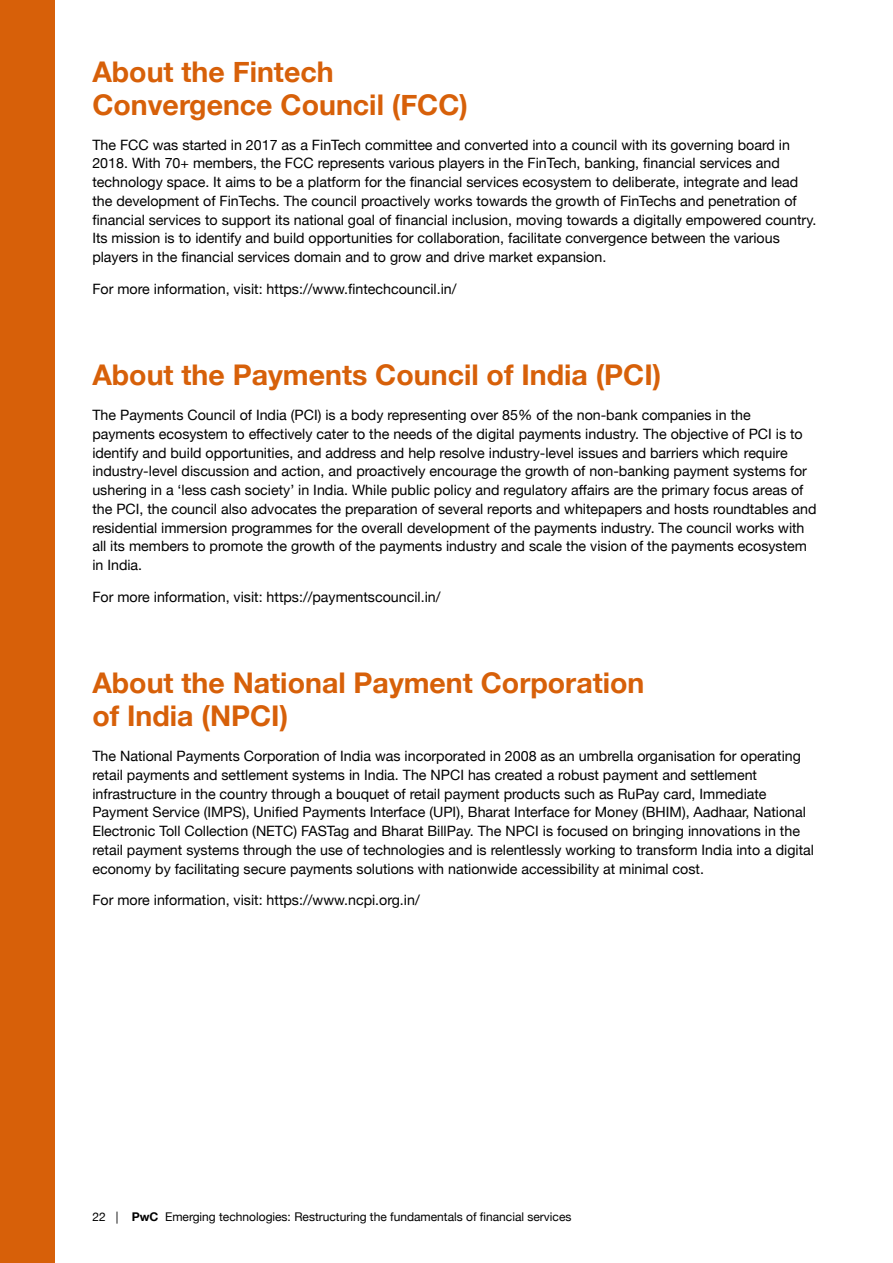
<style>
.page{position:relative;width:893px;height:1263px;background:#fff}
.page>*{position:absolute;margin:0;border:0;box-sizing:border-box;transform-origin:0 0}
.Sub-heading{font:700 28.5px/33px "Helvetica Neue";color:#d76009}
.Body{font:14.25px/18.8px "Helvetica Neue";color:#000}
.Body-2{font:12px "Helvetica Neue";color:#000}
.s1{font-weight:700}
</style>
<div class="page">
<div style="left:0;top:0;width:54px;height:1263px;background:#d76009"></div>
<p class="Sub-heading" style="left:92px;top:56px;width:377px">About the Fintech<br>Convergence Council (FCC)</p>
<p class="Body" style="left:92px;top:136px;width:725px">The FCC was started in 2017 as a FinTech committee and converted into a council with its governing board in 2018. With 70+ members, the FCC represents various players in the FinTech, banking, financial services and technology space. It aims to be a platform for the financial services ecosystem to deliberate, integrate and lead the development of FinTechs. The council proactively works towards the growth of FinTechs and penetration of financial services to support its national goal of financial inclusion, moving towards a digitally empowered country.<br>Its mission is to identify and build opportunities for collaboration, facilitate convergence between the various players in the financial services domain and to grow and drive market expansion.</p>
<p class="Body" style="left:92px;top:280px;width:366px">For more information, visit: https://www.fintechcouncil.in/</p>
<p class="Sub-heading" style="left:92px;top:359px;width:570px">About the Payments Council of India (PCI)</p>
<p class="Body" style="left:92px;top:406px;width:726px">The Payments Council of India (PCI) is a body representing over 85% of the non-bank companies in the payments ecosystem to effectively cater to the needs of the digital payments industry. The objective of PCI is to identify and build opportunities, and address and help resolve industry-level issues and barriers which require industry-level discussion and action, and proactively encourage the growth of non-banking payment systems for ushering in a ‘less cash society’ in India. While public policy and regulatory affairs are the primary focus areas of the PCI, the council also advocates the preparation of several reports and whitepapers and hosts roundtables and residential immersion programmes for the overall development of the payments industry. The council works with all its members to promote the growth of the payments industry and scale the vision of the payments ecosystem in India.</p>
<p class="Body" style="left:92px;top:588px;width:350px">For more information, visit: https://paymentscouncil.in/</p>
<p class="Sub-heading" style="left:92px;top:667px;width:554px">About the National Payment Corporation of India (NPCI)</p>
<p class="Body" style="left:92px;top:747px;width:723px">The National Payments Corporation of India was incorporated in 2008 as an umbrella organisation for operating retail payments and settlement systems in India. The NPCI has created a robust payment and settlement infrastructure in the country through a bouquet of retail payment products such as RuPay card, Immediate Payment Service (IMPS), Unified Payments Interface (UPI), Bharat Interface for Money (BHIM), Aadhaar, National Electronic Toll Collection (NETC) FASTag and Bharat BillPay. The NPCI is focused on bringing innovations in the retail payment systems through the use of technologies and is relentlessly working to transform India into a digital economy by facilitating secure payments solutions with nationwide accessibility at minimal cost.</p>
<p class="Body" style="left:92px;top:891px;width:329px">For more information, visit: https://www.ncpi.org.in/</p>
<p class="Body-2" style="left:92px;top:1208px;width:481px">22 | <span class="s1">PwC</span> Emerging technologies: Restructuring the fundamentals of financial services</p>
</div>
